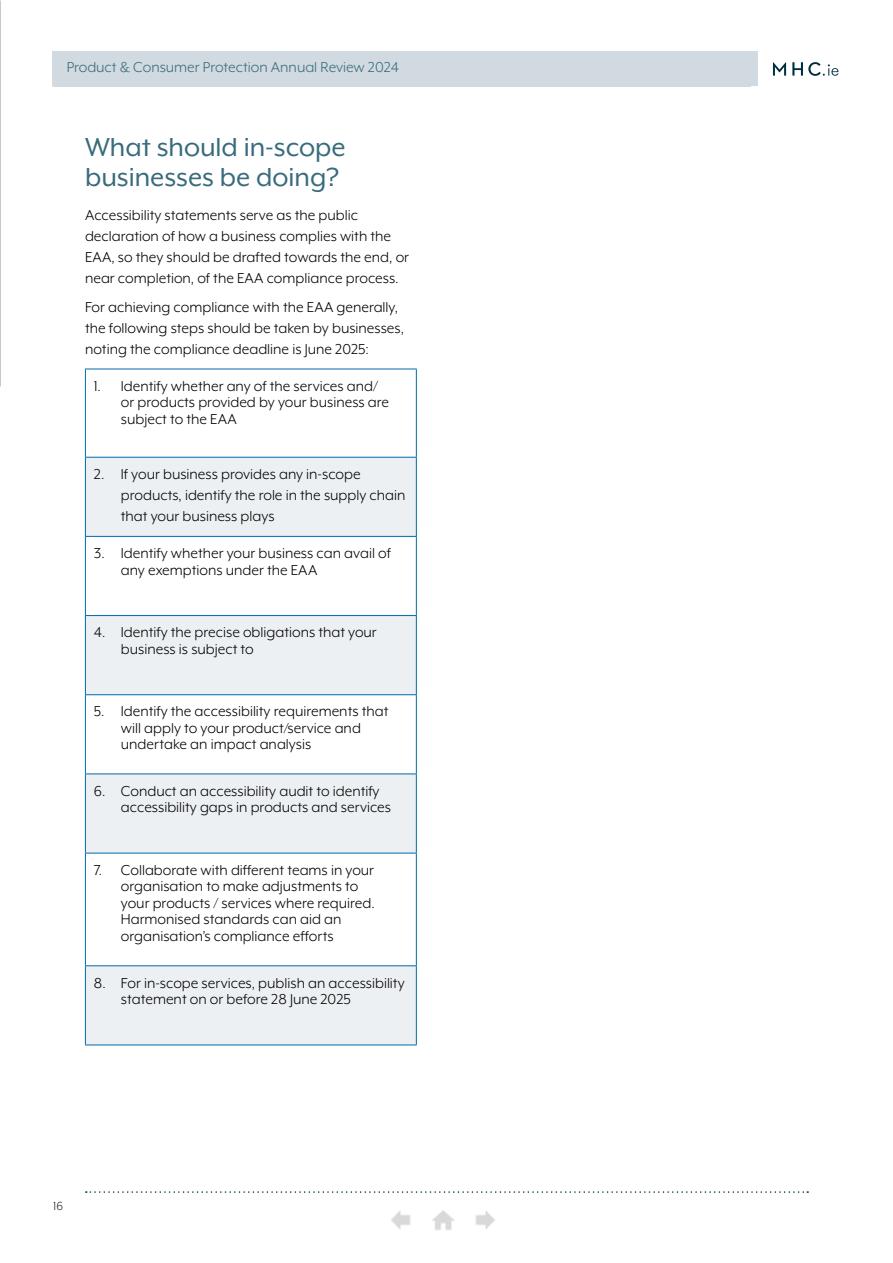
<style>
.page{position:relative;width:893px;height:1263px;background:#fff}
.page>*{position:absolute;margin:0;border:0;box-sizing:border-box;transform-origin:0 0}
.t1{font:30px/30px "Mr Eaves XL Mod OT";color:#396b7d}
.t2{font:16.5px/16.5px "Mr Eaves XL Mod OT";color:#000}
.t3{font:16.5px "Mr Eaves XL Mod OT";color:#396b7d}
.t4{font:13.5px "Mr Eaves XL Mod OT";color:#292829}
</style>
<div class="page">
<svg style="left:86px;top:1191px;width:722px;height:2px"></svg>
<svg style="left:773px;top:62px;width:65px;height:14px"></svg>
<div style="left:53px;top:52px;width:697px;height:34px;background:#d1dae0"></div>
<hr style="left:0;top:0;width:1px;height:387px;background:#000">
<img style="left:391px;top:1211px;width:20px;height:18px">
<img style="left:432px;top:1210px;width:23px;height:20px">
<img style="left:475px;top:1211px;width:20px;height:18px">
<svg style="left:86px;top:458px;width:330px;height:586px;fill:#edf0f3"></svg>
<hr style="left:85px;top:536px;width:332px;height:1px;background:#006aa9">
<hr style="left:85px;top:537px;width:1px;height:78px;background:#006aa9">
<hr style="left:416px;top:537px;width:1px;height:78px;background:#006aa9">
<hr style="left:85px;top:615px;width:332px;height:1px;background:#006aa9">
<hr style="left:85px;top:694px;width:332px;height:1px;background:#006aa9">
<hr style="left:85px;top:695px;width:1px;height:78px;background:#006aa9">
<hr style="left:416px;top:695px;width:1px;height:78px;background:#006aa9">
<hr style="left:85px;top:773px;width:332px;height:1px;background:#006aa9">
<hr style="left:85px;top:853px;width:332px;height:1px;background:#006aa9">
<hr style="left:85px;top:853px;width:1px;height:112px;background:#006aa9">
<hr style="left:416px;top:853px;width:1px;height:112px;background:#006aa9">
<hr style="left:85px;top:965px;width:332px;height:1px;background:#006aa9">
<hr style="left:85px;top:1044px;width:332px;height:1px;background:#006aa9">
<hr style="left:85px;top:369px;width:332px;height:1px;background:#006aa9">
<hr style="left:85px;top:369px;width:1px;height:88px;background:#006aa9">
<hr style="left:416px;top:369px;width:1px;height:88px;background:#006aa9">
<hr style="left:85px;top:457px;width:332px;height:1px;background:#006aa9">
<hr style="left:85px;top:458px;width:1px;height:78px;background:#006aa9">
<hr style="left:416px;top:458px;width:1px;height:78px;background:#006aa9">
<hr style="left:85px;top:616px;width:1px;height:78px;background:#006aa9">
<hr style="left:416px;top:616px;width:1px;height:78px;background:#006aa9">
<hr style="left:85px;top:774px;width:1px;height:79px;background:#006aa9">
<hr style="left:416px;top:774px;width:1px;height:79px;background:#006aa9">
<hr style="left:85px;top:966px;width:1px;height:78px;background:#006aa9">
<hr style="left:416px;top:966px;width:1px;height:78px;background:#006aa9">
<hr style="left:892px;top:0;width:1px;height:285px;background:#002d3f">
<div style="left:52px;top:51px;width:706px;height:34px;background:#d1dae0"></div>
<p class="t3" style="left:67px;top:58px;width:334px">Product &amp; Consumer Protection Annual Review 2024</p>
<h1 class="t1" style="left:85px;top:132px;width:262px">What should in-scope businesses be doing?</h1>
<p class="t2" style="left:85px;top:204px;width:326px;line-height:21px">Accessibility statements serve as the public declaration of how a business complies with the EAA, so they should be drafted towards the end, or near completion, of the EAA compliance process.</p>
<p class="t2" style="left:85px;top:297px;width:321px;line-height:21px">For achieving compliance with the EAA generally, the following steps should be taken by businesses, noting the compliance deadline is June 2025:</p>
<p class="t2" style="left:121px;top:377px;width:270px;text-indent:-27px">1. Identify whether any of the services and/ or products provided by your business are subject to the EAA</p>
<p class="t2" style="left:121px;top:463px;width:286px;line-height:21px;text-indent:-27px">2. If your business provides any in-scope products, identify the role in the supply chain that your business plays</p>
<p class="t2" style="left:121px;top:545px;width:272px;text-indent:-27px">3. Identify whether your business can avail of any exemptions under the EAA</p>
<p class="t2" style="left:121px;top:624px;width:257px;text-indent:-27px">4. Identify the precise obligations that your business is subject to</p>
<p class="t2" style="left:121px;top:703px;width:269px;text-indent:-27px">5. Identify the accessibility requirements that will apply to your product/service and undertake an impact analysis</p>
<p class="t2" style="left:121px;top:782px;width:272px;text-indent:-27px">6. Conduct an accessibility audit to identify accessibility gaps in products and services</p>
<p class="t2" style="left:121px;top:861px;width:255px;text-indent:-27px">7. Collaborate with different teams in your organisation to make adjustments to your products / services where required.<br>Harmonised standards can aid an organisation’s compliance efforts</p>
<p class="t2" style="left:121px;top:974px;width:285px;text-indent:-27px">8. For in-scope services, publish an accessibility statement on or before 28 June 2025</p>
<p class="t4" style="left:53px;top:1198px;width:11px">16</p>
</div>
